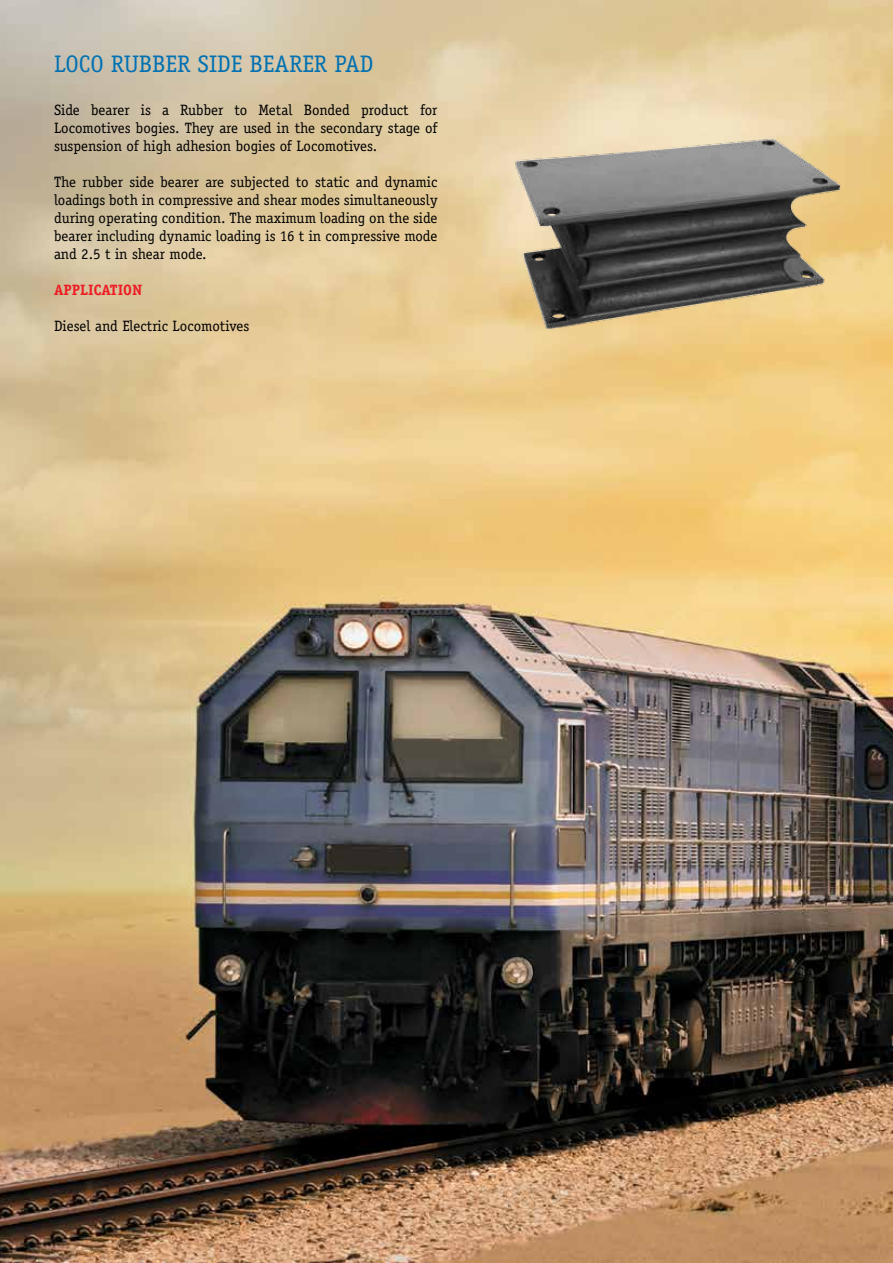
<style>
.page{position:relative;width:893px;height:1263px;background:#fff}
.page>*{position:absolute;margin:0;border:0;box-sizing:border-box;transform-origin:0 0}
.t1{font:24px "Officina Serif";color:#0071b2}
.t2{font:15px/18px "Officina Serif";color:#000;text-align:justify}
.t3{font:700 15px "Officina Serif";color:#ed1d24}
</style>
<div class="page">
<img style="left:0;top:0;width:893px;height:1263px">
<img style="left:487px;top:123px;width:367px;height:245px">
<h1 class="t1" style="left:54px;top:50px;width:25px">LOCO</h1>
<h1 class="t1" style="left:111px;top:50px;width:15px">RUBB</h1>
<h1 class="t1" style="left:166px;top:50px;width:207px">ER SIDE BEARER PAD</h1>
<p class="t2" style="left:54px;top:101px;width:385px">Side bearer is a Rubber to Metal Bonded product for Locomotives bogies. They are used in the secondary stage of suspension of high adhesion bogies of Locomotives.</p>
<p class="t2" style="left:54px;top:173px;width:385px">The rubber side bearer are subjected to static and dynamic loadings both in compressive and shear modes simultaneously during operating condition. The maximum loading on the side bearer including dynamic loading is 16 t in compressive mode and 2.5 t in shear mode.</p>
<p class="t3" style="left:54px;top:281px;width:90px">APPLICATION</p>
<p class="t2" style="left:54px;top:317px;width:197px">Diesel and Electric Locomotives</p>
</div>
